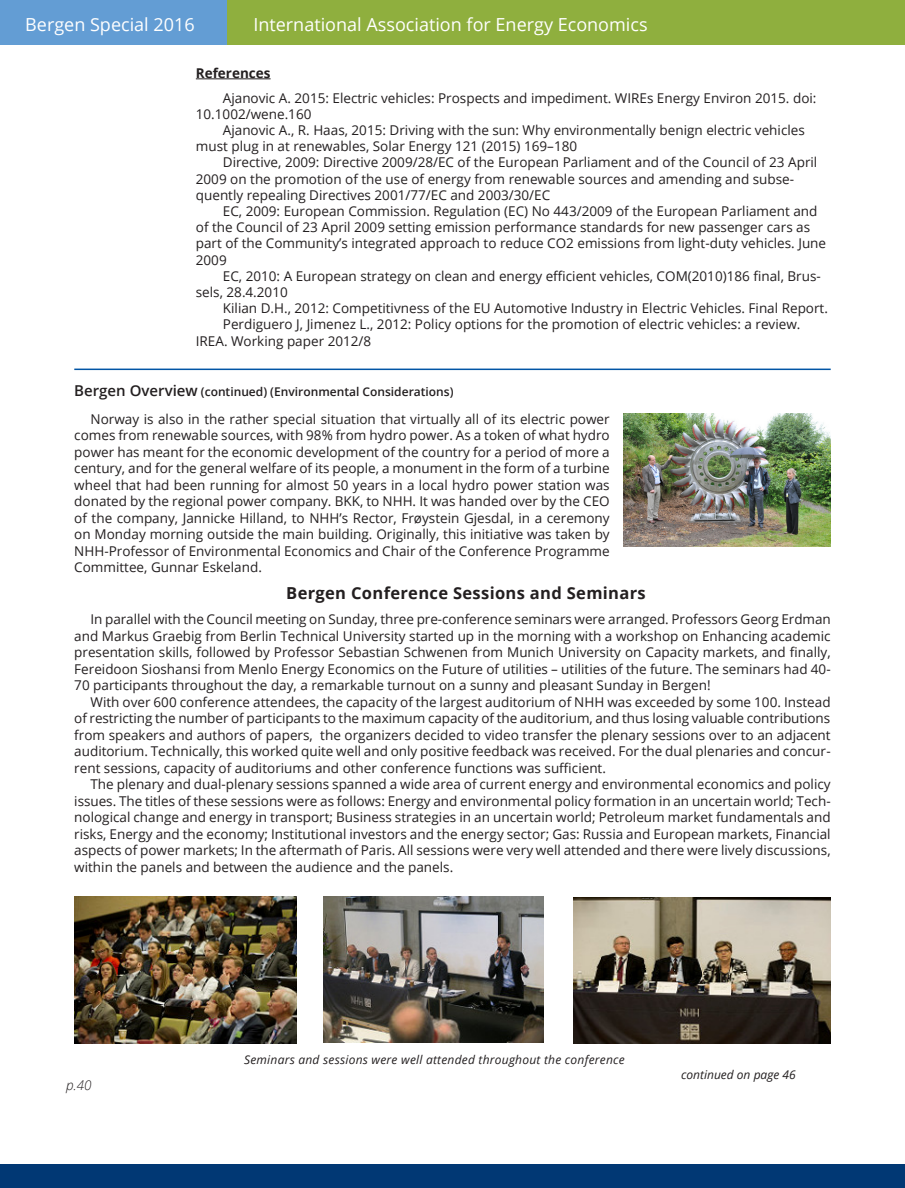
<style>
.page{position:relative;width:905px;height:1188px;background:#fff}
.page>*{position:absolute;margin:0;border:0;box-sizing:border-box;transform-origin:0 0}
.t1{font:18px "Open Sans";color:#fff}
.Sub_Head_new{font:700 16.5px "Open Sans";letter-spacing:.02em;color:#231f20}
.Standard_Paragraph_N{font:13.5px/16.5px "Open Sans";color:#231f20;text-align:justify}
.Footnotes___Referenc{font:13.5px/16.2px "Open Sans";color:#231f20}
.Standard_paragraph_n{font:13.5px/16.5px "Open Sans";color:#231f20;text-align:justify}
.FootnotesHeading{font:700 13.5px "Open Sans";color:#231f20}
.t2{font:italic 300 13.5px "Open Sans";color:#231f20}
.Sub_Head_new-2{font:italic 12px "Open Sans";letter-spacing:.02em;color:#231f20}
.New_Member_Name{font:600 12px "Open Sans";color:#231f20}
.New_Member_Name-2{font:italic 12px "Open Sans";color:#231f20}
.s1{font-size:15px}
</style>
<div class="page">
<div style="left:0;top:1165px;width:904px;height:23px;background:#013874"></div>
<div style="left:223px;top:0;width:681px;height:44px;background:#8faf3e"></div>
<div style="left:0;top:0;width:227px;height:44px;background:#639dd4"></div>
<hr style="left:196px;top:79px;width:74px;height:1px;background:#231f20">
<img style="left:574px;top:898px;width:256px;height:146px">
<img style="left:323px;top:896px;width:220px;height:147px">
<img style="left:74px;top:896px;width:223px;height:148px">
<hr style="left:74px;top:369px;width:756px;height:1px;background:#0155a5">
<img style="left:623px;top:413px;width:207px;height:133px">
<h1 class="t1" style="left:25px;top:13px;width:171px">Bergen Special 2016</h1>
<h1 class="t1" style="left:253px;top:13px;width:396px">International Association for Energy Economics</h1>
<p class="FootnotesHeading" style="left:196px;top:63px;width:76px">References</p>
<p class="Footnotes___Referenc" style="left:196px;top:89px;width:622px;text-indent:27px">Ajanovic A. 2015: Electric vehicles: Prospects and impediment. WIREs Energy Environ 2015. doi:<br>10.1002/wene.160</p>
<p class="Footnotes___Referenc" style="left:196px;top:122px;width:610px;text-indent:27px">Ajanovic A., R. Haas, 2015: Driving with the sun: Why environmentally benign electric vehicles must plug in at renewables, Solar Energy 121 (2015) 169–180</p>
<p class="Footnotes___Referenc" style="left:196px;top:154px;width:623px;text-indent:27px">Directive, 2009: Directive 2009/28/EC of the European Parliament and of the Council of 23 April<br>2009 on the promotion of the use of energy from renewable sources and amending and subse&shy;quently repealing Directives 2001/77/EC and 2003/30/EC</p>
<p class="Footnotes___Referenc" style="left:196px;top:203px;width:631px;text-indent:27px">EC, 2009: European Commission. Regulation (EC) No 443/2009 of the European Parliament and of the Council of 23 April 2009 setting emission performance standards for new passenger cars as part of the Community’s integrated approach to reduce CO2 emissions from light-duty vehicles. June 2009</p>
<p class="Footnotes___Referenc" style="left:196px;top:268px;width:626px;text-indent:27px">EC, 2010: A European strategy on clean and energy efficient vehicles, COM(2010)186 final, Brus&shy;sels, 28.4.2010</p>
<p class="Footnotes___Referenc" style="left:223px;top:300px;width:606px">Kilian D.H., 2012: Competitivness of the EU Automotive Industry in Electric Vehicles. Final Report.</p>
<p class="Footnotes___Referenc" style="left:196px;top:316px;width:606px;text-indent:27px">Perdiguero J, Jimenez L., 2012: Policy options for the promotion of electric vehicles: a review.<br>IREA. Working paper 2012/8</p>
<p class="New_Member_Name" style="left:74px;top:383px;width:380px"><span class="s1">Bergen Overview</span> (continued) (Environmental Considerations)</p>
<p class="Standard_paragraph_n" style="left:74px;top:410px;width:537px;text-indent:16px">Norway is also in the rather special situation that virtually all of its electric power comes from renewable sources, with 98% from hydro power. As a token of what hydro power has meant for the economic development of the country for a period of more a century, and for the general welfare of its people, a monument in the form of a turbine wheel that had been running for almost 50 years in a local hydro power station was donated by the regional power company. BKK, to NHH. It was handed over by the CEO of the company, Jannicke Hilland, to NHH’s Rector, Frøystein Gjesdal, in a ceremony on Monday morning outside the main building. Originally, this initiative was taken by NHH-Professor of Environmental Economics and Chair of the Conference Programme Committee, Gunnar Eskeland.</p>
<p class="Sub_Head_new" style="left:286px;top:581px;width:361px">Bergen Conference Sessions and Seminars</p>
<p class="Standard_Paragraph_N" style="left:74px;top:611px;width:758px;text-indent:16px">In parallel with the Council meeting on Sunday, three pre-conference seminars were arranged. Professors Georg Erdman and Markus Graebig from Berlin Technical University started up in the morning with a workshop on Enhancing academic presentation skills, followed by Professor Sebastian Schwenen from Munich University on Capacity markets, and finally, Fereidoon Sioshansi from Menlo Energy Economics on the Future of utilities – utilities of the future. The seminars had 40- 70 participants throughout the day, a remarkable turnout on a sunny and pleasant Sunday in Bergen!</p>
<p class="Standard_Paragraph_N" style="left:74px;top:693px;width:758px;text-indent:16px">With over 600 conference attendees, the capacity of the largest auditorium of NHH was exceeded by some 100. Instead of restricting the number of participants to the maximum capacity of the auditorium, and thus losing valuable contributions from speakers and authors of papers, the organizers decided to video transfer the plenary sessions over to an adjacent auditorium. Technically, this worked quite well and only positive feedback was received. For the dual plenaries and concur&shy;rent sessions, capacity of auditoriums and other conference functions was sufficient.</p>
<p class="Standard_Paragraph_N" style="left:74px;top:776px;width:758px;text-indent:16px">The plenary and dual-plenary sessions spanned a wide area of current energy and environmental economics and policy issues. The titles of these sessions were as follows: Energy and environmental policy formation in an uncertain world; Tech&shy;nological change and energy in transport; Business strategies in an uncertain world; Petroleum market fundamentals and risks, Energy and the economy; Institutional investors and the energy sector; Gas: Russia and European markets, Financial aspects of power markets; In the aftermath of Paris. All sessions were very well attended and there were lively discussions, within the panels and between the audience and the panels.</p>
<p class="t2" style="left:66px;top:1076px;width:27px">p.40</p>
<p class="Sub_Head_new-2" style="left:244px;top:1052px;width:382px">Seminars and sessions were well attended throughout the conference</p>
<p class="New_Member_Name-2" style="left:681px;top:1067px;width:116px">continued on page 46</p>
</div>
